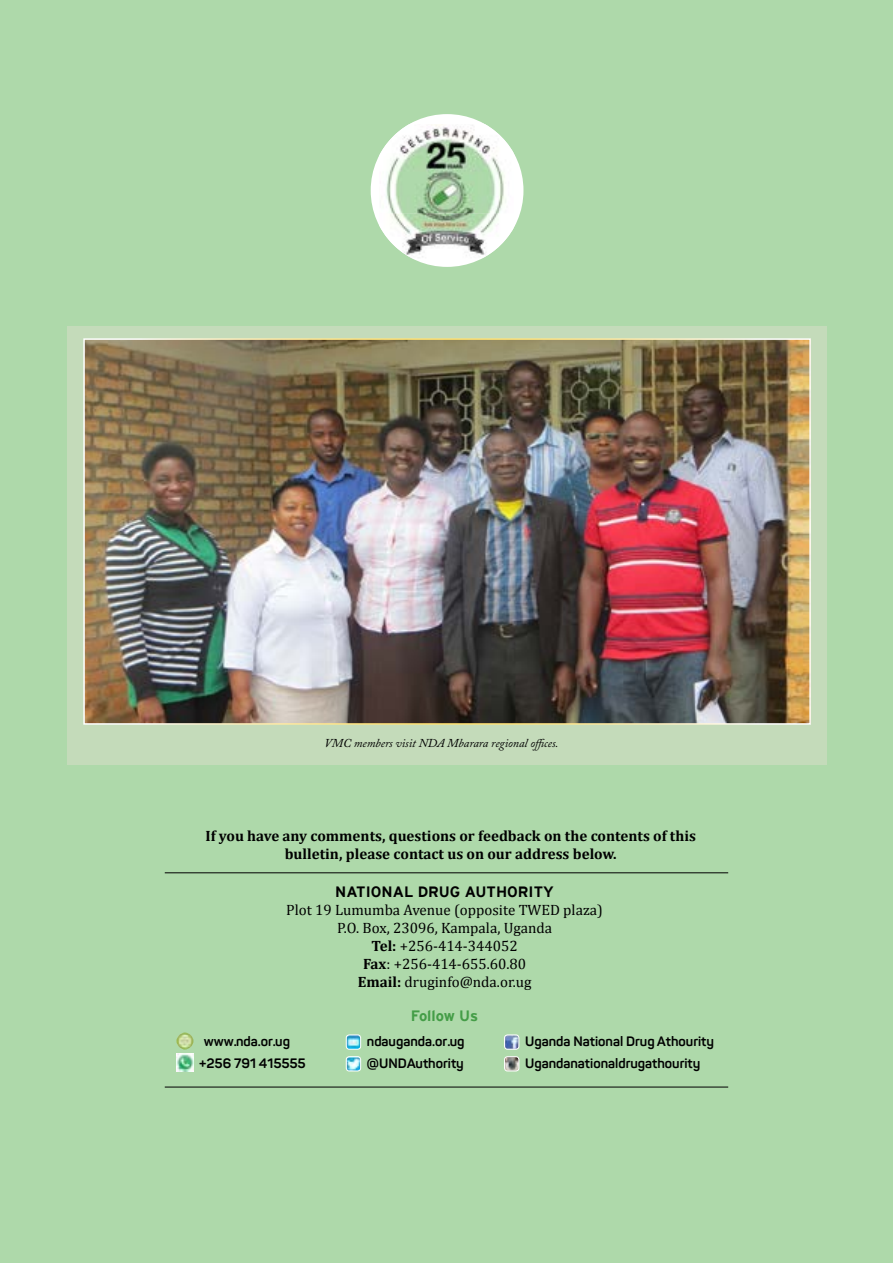
<style>
.page{position:relative;width:893px;height:1263px;background:#aed9aa}
.page>*{position:absolute;margin:0;border:0;box-sizing:border-box;transform-origin:0 0}
.t1{font:15px/18px "Cambria";color:#000;text-align:center}
.t2{font:700 15px/18px "Cambria";color:#000;text-align:center}
.t3{font:700 15px "Interstate Mono";color:#000}
.t4{font:700 15px "Interstate Mono";letter-spacing:-.005em;color:#449d47}
.t5{font:700 13.5px "Panton";color:#000}
.t6{font:italic 12px "Adobe Caslon Pro";color:#000}
.s1{font-weight:700}
</style>
<div class="page">
<img style="left:176px;top:1032px;width:17px;height:17px;border-radius:8px">
<img style="left:346px;top:1035px;width:15px;height:14px">
<div style="left:346px;top:1035px;width:15px;height:14px;border:1px solid #fff;border-radius:3px"></div>
<img style="left:504px;top:1035px;width:15px;height:14px">
<div style="left:504px;top:1035px;width:15px;height:14px;border:1px solid #fff;border-radius:3px"></div>
<img style="left:176px;top:1053px;width:17px;height:18px">
<img style="left:346px;top:1058px;width:15px;height:13px">
<div style="left:346px;top:1056px;width:15px;height:15px;border:1px solid #fff;border-radius:3px"></div>
<img style="left:506px;top:1058px;width:13px;height:13px">
<div style="left:504px;top:1056px;width:15px;height:15px;border:1px solid #fff;border-radius:3px"></div>
<hr style="left:165px;top:872px;width:563px;height:1px;background:#000">
<hr style="left:165px;top:1087px;width:563px;height:1px;background:#000">
<div style="left:371px;top:114px;width:152px;height:153px;background:#fff;border-radius:50%"></div>
<img style="left:379px;top:124px;width:135px;height:134px">
<div style="left:68px;top:327px;width:759px;height:438px;background:#c4dbba"></div>
<img style="left:86px;top:341px;width:722px;height:381px">
<div style="left:83px;top:338px;width:728px;height:387px;border:2px solid #fff"></div>
<p class="t6" style="left:324px;top:736px;width:236px">VMC members visit NDA Mbarara regional offices.</p>
<p class="t2" style="left:205px;top:826px;width:492px">If you have any comments, questions or feedback on the contents of this bulletin, please contact us on our address below.</p>
<p class="t3" style="left:335px;top:883px;width:220px">NATIONAL DRUG AUTHORITY</p>
<p class="t1" style="left:286px;top:901px;width:318px">Plot 19 Lumumba Avenue (opposite TWED plaza)<br>P.O. Box, 23096, Kampala, Uganda<br><span class="s1">Tel:</span> +256-414-344052<br><span class="s1">Fax</span>: +256-414-655.60.80<br><span class="s1">Email:</span> druginfo@nda.or.ug</p>
<p class="t4" style="left:411px;top:1008px;width:69px">Follow Us</p>
<p class="t5" style="left:204px;top:1033px;width:88px">www.nda.or.ug</p>
<p class="t5" style="left:367px;top:1033px;width:99px">ndauganda.or.ug</p>
<p class="t5" style="left:525px;top:1033px;width:190px">Uganda National Drug Athourity</p>
<p class="t5" style="left:199px;top:1055px;width:108px">+256 791 415555</p>
<p class="t5" style="left:367px;top:1055px;width:98px">@UNDAuthority</p>
<p class="t5" style="left:525px;top:1055px;width:177px">Ugandanationaldrugathourity</p>
</div>
